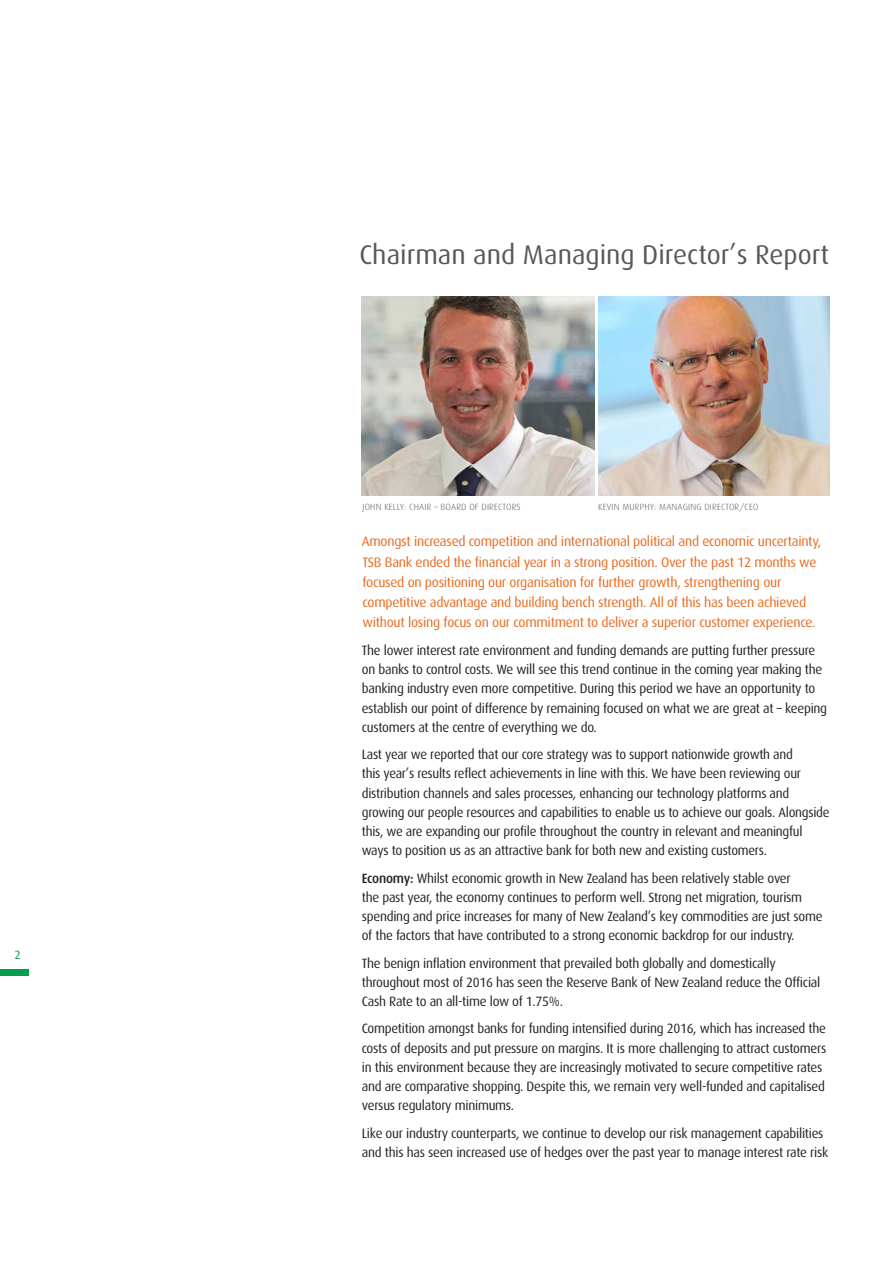
<style>
.page{position:relative;width:893px;height:1263px;background:#fff}
.page>*{position:absolute;margin:0;border:0;box-sizing:border-box;transform-origin:0 0}
.t1{font:27px "Dax";color:#57585a}
.t2{font:13.8px/20.2px "Dax";letter-spacing:-.02em;color:#e86a1f}
.t3{font:13.5px/19.2px "Dax";letter-spacing:-.02em;color:#231f20}
.t4{font:13.5px/19.2px "Dax";letter-spacing:-.02em;color:#231f20;scale:.96 1}
.t5{font:12px "Dax";color:#009e4d}
.t6{font:300 9px "Dax";letter-spacing:.02em;color:#57585a}
.s1{font-weight:500}
</style>
<div class="page">
<div style="left:0;top:969px;width:29px;height:6px;background:#009e4d"></div>
<img style="left:362px;top:296px;width:232px;height:200px">
<img style="left:598px;top:296px;width:231px;height:200px">
<p class="t5" style="left:15px;top:948px;width:8px">2</p>
<h1 class="t1" style="left:359px;top:240px;width:471px">Chairman and Managing Director’s Report</h1>
<p class="t6" style="left:362px;top:502px;width:160px">JOHN KELLY: CHAIR – BOARD OF DIRECTORS</p>
<p class="t6" style="left:598px;top:502px;width:162px">KEVIN MURPHY: MANAGING DIRECTOR/CEO</p>
<p class="t2" style="left:362px;top:532px;width:461px">Amongst increased competition and international political and economic uncertainty, TSB Bank ended the financial year in a strong position. Over the past 12 months we focused on positioning our organisation for further growth, strengthening our competitive advantage and building bench strength. All of this has been achieved without losing focus on our commitment to deliver a superior customer experience.</p>
<p class="t3" style="left:362px;top:641px;width:467px">The lower interest rate environment and funding demands are putting further pressure on banks to control costs. We will see this trend continue in the coming year making the banking industry even more competitive. During this period we have an opportunity to establish our point of difference by remaining focused on what we are great at – keeping customers at the centre of everything we do.</p>
<p class="t4" style="left:362px;top:745px;width:489px">Last year we reported that our core strategy was to support nationwide growth and<br>this year’s results reflect achievements in line with this. We have been reviewing our distribution channels and sales processes, enhancing our technology platforms and growing our people resources and capabilities to enable us to achieve our goals. Alongside this, we are expanding our profile throughout the country in relevant and meaningful ways to position us as an attractive bank for both new and existing customers.</p>
<p class="t3" style="left:362px;top:868px;width:462px"><span class="s1">Economy:</span> Whilst economic growth in New Zealand has been relatively stable over<br>the past year, the economy continues to perform well. Strong net migration, tourism spending and price increases for many of New Zealand’s key commodities are just some of the factors that have contributed to a strong economic backdrop for our industry.</p>
<p class="t3" style="left:362px;top:953px;width:460px">The benign inflation environment that prevailed both globally and domestically throughout most of 2016 has seen the Reserve Bank of New Zealand reduce the Official<br>Cash Rate to an all-time low of 1.75%.</p>
<p class="t3" style="left:362px;top:1019px;width:466px">Competition amongst banks for funding intensified during 2016, which has increased the costs of deposits and put pressure on margins. It is more challenging to attract customers in this environment because they are increasingly motivated to secure competitive rates and are comparative shopping. Despite this, we remain very well-funded and capitalised versus regulatory minimums.</p>
<p class="t3" style="left:362px;top:1123px;width:468px">Like our industry counterparts, we continue to develop our risk management capabilities and this has seen increased use of hedges over the past year to manage interest rate risk</p>
</div>
